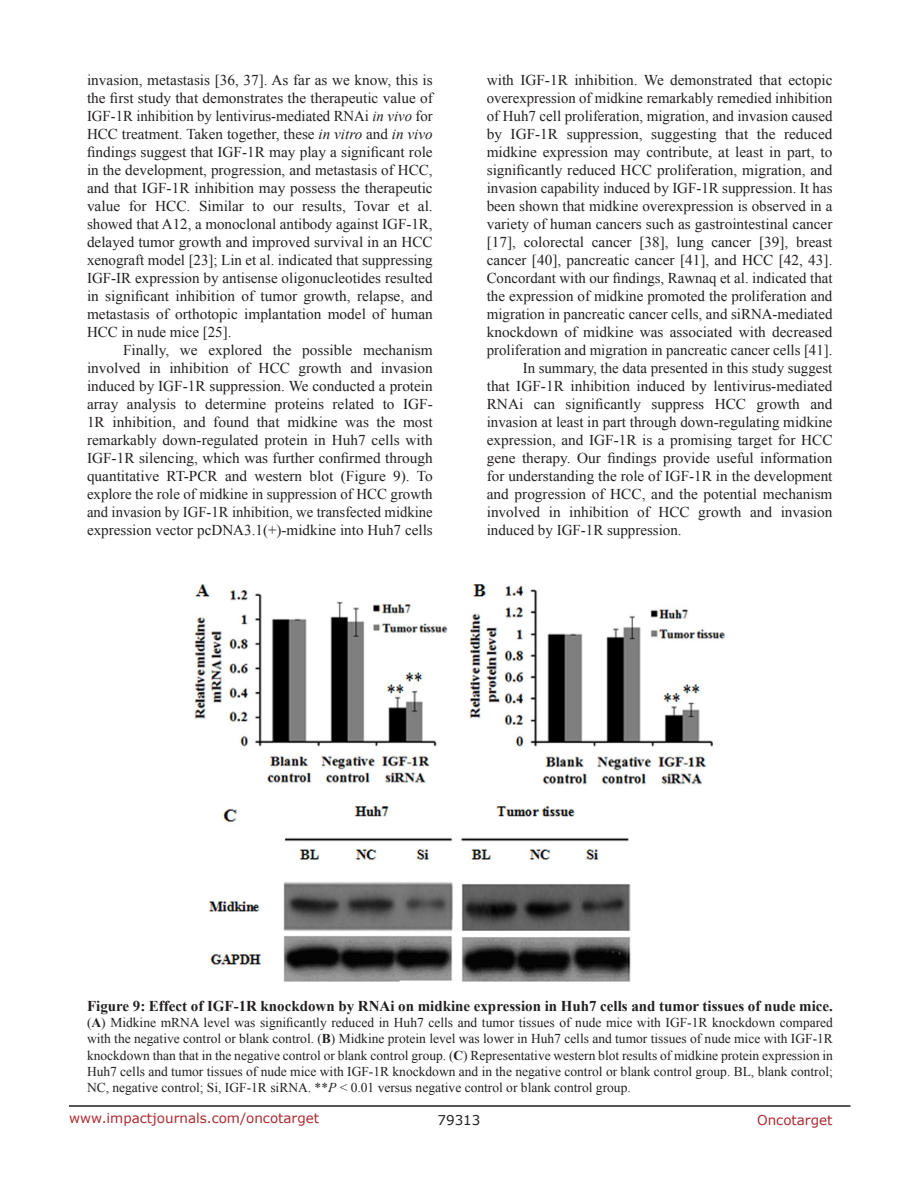
<style>
.page{position:relative;width:918px;height:1188px;background:#fff}
.page>*{position:absolute;margin:0;border:0;box-sizing:border-box;transform-origin:0 0}
.BodyText{font:15px/18px "Times New Roman";color:#231f20;text-align:justify}
.FigureText{font:700 15px "Times New Roman";color:#231f20}
.FigureText-2{font:13.5px/16.2px "Times New Roman";color:#231f20;text-align:justify}
.t1{font:13.5px "Verdana";color:#ac2b31}
.t2{font:13.5px "Verdana";color:#231f20}
.s1{font-style:italic}
.s2{font-weight:700}
</style>
<div class="page">
<hr style="left:69px;top:1105px;width:781px;height:2px;background:#231f20">
<img style="left:194px;top:585px;width:531px;height:397px">
<p class="BodyText" style="left:87px;top:71px;width:347px">invasion, metastasis [36, 37]. As far as we know, this is the first study that demonstrates the therapeutic value of IGF-1R inhibition by lentivirus-mediated RNAi <span class="s1">in vivo</span> for HCC treatment. Taken together, these <span class="s1">in vitro</span> and <span class="s1">in vivo </span>findings suggest that IGF-1R may play a significant role in the development, progression, and metastasis of HCC, and that IGF-1R inhibition may possess the therapeutic value for HCC. Similar to our results, Tovar et al. showed that A12, a monoclonal antibody against IGF-1R, delayed tumor growth and improved survival in an HCC xenograft model [23]; Lin et al. indicated that suppressing IGF-IR expression by antisense oligonucleotides resulted in significant inhibition of tumor growth, relapse, and metastasis of orthotopic implantation model of human HCC in nude mice [25].</p>
<p class="BodyText" style="left:87px;top:341px;width:347px;text-indent:36px">Finally, we explored the possible mechanism involved in inhibition of HCC growth and invasion induced by IGF-1R suppression. We conducted a protein array analysis to determine proteins related to IGF-1R inhibition, and found that midkine was the most remarkably down-regulated protein in Huh7 cells with IGF-1R silencing, which was further confirmed through quantitative RT-PCR and western blot (Figure 9). To explore the role of midkine in suppression of HCC growth and invasion by IGF-1R inhibition, we transfected midkine expression vector pcDNA3.1(+)-midkine into Huh7 cells</p>
<p class="BodyText" style="left:487px;top:71px;width:347px">with IGF-1R inhibition. We demonstrated that ectopic overexpression of midkine remarkably remedied inhibition of Huh7 cell proliferation, migration, and invasion caused by IGF-1R suppression, suggesting that the reduced midkine expression may contribute, at least in part, to significantly reduced HCC proliferation, migration, and invasion capability induced by IGF-1R suppression. It has been shown that midkine overexpression is observed in a variety of human cancers such as gastrointestinal cancer [17], colorectal cancer [38], lung cancer [39], breast cancer [40], pancreatic cancer [41], and HCC [42, 43].<br>Concordant with our findings, Rawnaq et al. indicated that the expression of midkine promoted the proliferation and migration in pancreatic cancer cells, and siRNA-mediated knockdown of midkine was associated with decreased proliferation and migration in pancreatic cancer cells [41].</p>
<p class="BodyText" style="left:487px;top:359px;width:347px;text-indent:36px">In summary, the data presented in this study suggest that IGF-1R inhibition induced by lentivirus-mediated RNAi can significantly suppress HCC growth and invasion at least in part through down-regulating midkine expression, and IGF-1R is a promising target for HCC gene therapy. Our findings provide useful information for understanding the role of IGF-1R in the development and progression of HCC, and the potential mechanism involved in inhibition of HCC growth and invasion induced by IGF-1R suppression.</p>
<p class="FigureText" style="left:87px;top:996px;width:748px">Figure 9: Effect of IGF-1R knockdown by RNAi on midkine expression in Huh7 cells and tumor tissues of nude mice.</p>
<p class="FigureText-2" style="left:87px;top:1014px;width:748px">(<span class="s2">A</span>) Midkine mRNA level was significantly reduced in Huh7 cells and tumor tissues of nude mice with IGF-1R knockdown compared with the negative control or blank control. (<span class="s2">B</span>) Midkine protein level was lower in Huh7 cells and tumor tissues of nude mice with IGF-1R knockdown than that in the negative control or blank control group. (<span class="s2">C</span>) Representative western blot results of midkine protein expression in Huh7 cells and tumor tissues of nude mice with IGF-1R knockdown and in the negative control or blank control group. BL, blank control; NC, negative control; Si, IGF-1R siRNA. **<span class="s1">P</span> &lt; 0.01 versus negative control or blank control group.</p>
<p class="t1" style="left:69px;top:1109px;width:252px">www.impactjournals.com/oncotarget</p>
<p class="t2" style="left:438px;top:1111px;width:44px">79313</p>
<p class="t1" style="left:757px;top:1111px;width:77px">Oncotarget</p>
</div>
